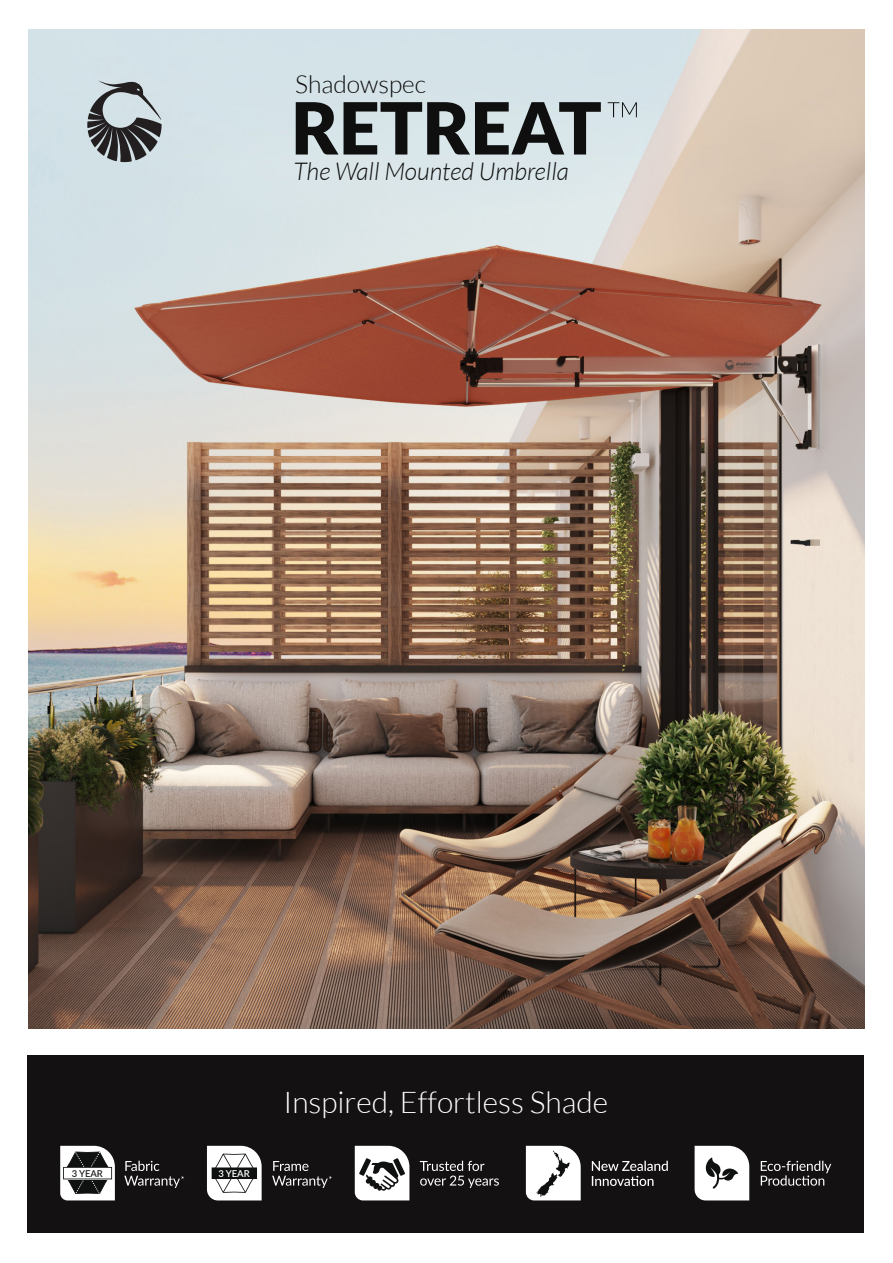
<style>
.page{position:relative;width:893px;height:1263px;background:#fff}
.page>*{position:absolute;margin:0;border:0;box-sizing:border-box;transform-origin:0 0}
.t1{font:900 71.85px "Lato";color:#0e0f0e}
.t2{font:300 30px "Lato";color:#fff}
.t3{font:italic 300 24.6px "Lato";color:#0e0f0e}
.t4{font:300 24.6px "Lato";color:#0e0f0e}
.t5{font:600 9.45px "Lato";color:#231f20}
.t6{font:600 9.45px "Lato";color:#fff}
.t7{font:500 9px "Lato";color:#0f1110}
</style>
<div class="page">
<div style="left:28px;top:1056px;width:836px;height:177px;background:#131112"></div>
<svg style="left:592px;top:1161px;width:76px;height:25px"></svg>
<img style="left:29px;top:30px;width:835px;height:998px">
<svg style="left:526px;top:1146px;width:55px;height:54px;background:#dedede"></svg>
<svg style="left:695px;top:1146px;width:54px;height:54px;background:#dbdbdb"></svg>
<svg style="left:761px;top:1161px;width:70px;height:25px"></svg>
<svg style="left:60px;top:1146px;width:55px;height:54px"></svg>
<svg style="left:355px;top:1146px;width:54px;height:54px"></svg>
<svg style="left:420px;top:1161px;width:79px;height:27px"></svg>
<svg style="left:207px;top:1146px;width:55px;height:54px"></svg>
<svg style="left:608px;top:102px;width:29px;height:15px"></svg>
<svg style="left:87px;top:80px;width:75px;height:82px;background:#878e91"></svg>
<svg style="left:124px;top:1161px;width:60px;height:27px"></svg>
<svg style="left:272px;top:1161px;width:60px;height:27px"></svg>
<p class="t4" style="left:295px;top:71px;width:132px">Shadowspec</p>
<p class="t1" style="left:291px;top:86px;width:312px">RETREAT</p>
<p class="t3" style="left:293px;top:158px;width:277px">The Wall Mounted Umbrella</p>
<p class="t5" style="left:72px;top:1166px;width:33px">3 YEAR</p>
<p class="t7" style="left:72px;top:1167px;width:7px">8</p>
<p class="t6" style="left:219px;top:1166px;width:33px">3 YEAR</p>
<p class="t2" style="left:283px;top:1086px;width:326px">Inspired, Effortless Shade</p>
</div>
